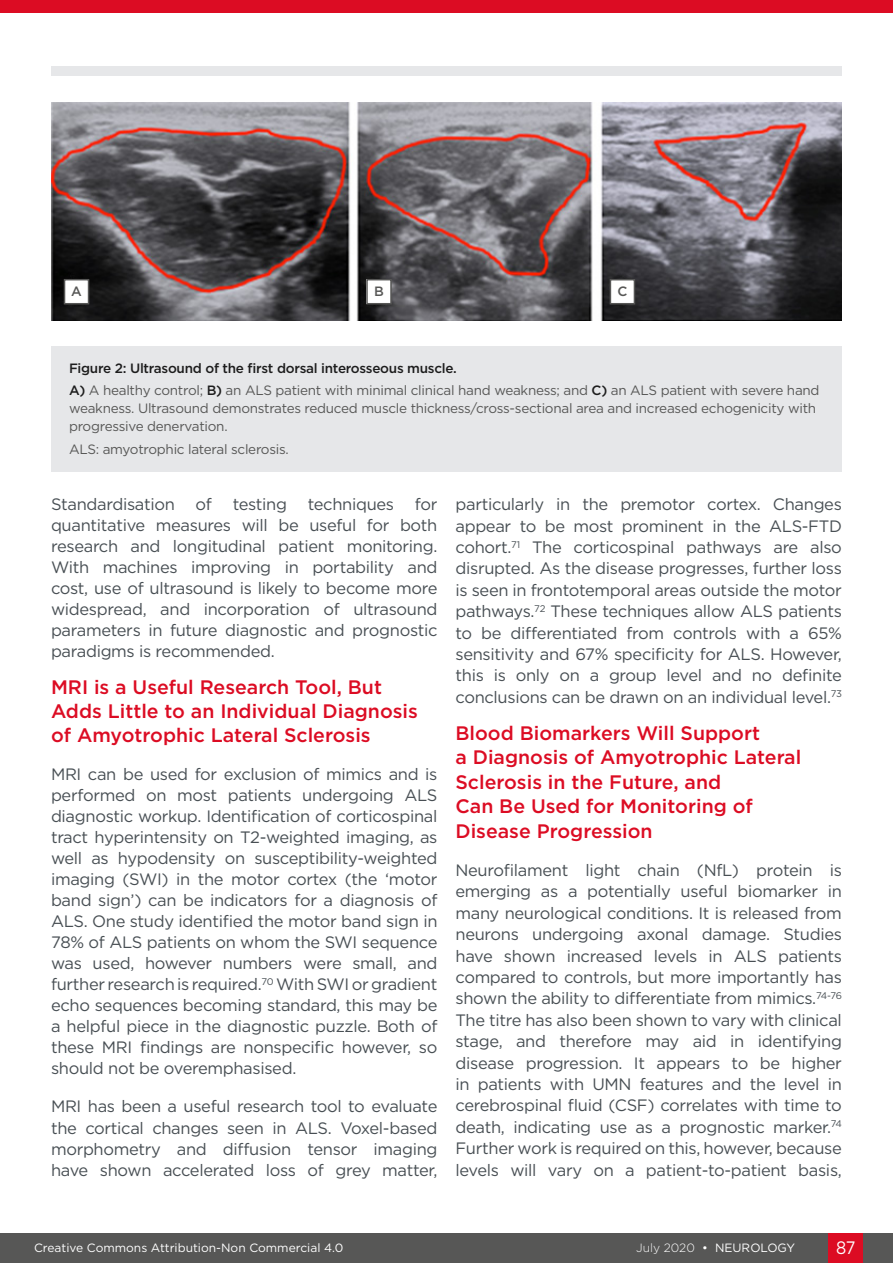
<style>
.page{position:relative;width:893px;height:1263px;background:#fff}
.page>*{position:absolute;margin:0;border:0;box-sizing:border-box;transform-origin:0 0}
.H2__Heading_2{font:500 19.5px/24.5px "Gotham";color:#dc0c23}
.t1{font:18px "Gotham";color:#fff;scale:.9 1}
.Body_Text{font:16.5px/21px "Gotham";letter-spacing:-.02em;color:#484f54;text-align:justify}
.t2{font:13.5px/18px "Gotham";letter-spacing:-.02em;color:#575756}
.t3{font:500 13.5px "Gotham";letter-spacing:-.02em;color:#1d1d1d}
.t4{font:500 13.5px "Gotham";color:#575756}
.t5{font:12px "Gotham";color:#fff}
.s1{font-weight:500;color:#1d1d1d}
.s2{font-weight:300}
</style>
<div class="page">
<div style="left:0;top:1233px;width:893px;height:30px;background:#575756"></div>
<div style="left:829px;top:1233px;width:34px;height:30px;background:#dc0c23"></div>
<div style="left:0;top:0;width:893px;height:13px;background:#dc0c23"></div>
<img style="left:52px;top:102px;width:790px;height:218px">
<div style="left:65px;top:280px;width:24px;height:24px;background:#fff"></div>
<div style="left:64px;top:279px;width:25px;height:25px;border:2px solid #575756"></div>
<div style="left:610px;top:280px;width:24px;height:24px;background:#fff"></div>
<div style="left:610px;top:279px;width:25px;height:25px;border:2px solid #575756"></div>
<div style="left:367px;top:280px;width:24px;height:24px;background:#fff"></div>
<div style="left:366px;top:279px;width:26px;height:25px;border:2px solid #575756"></div>
<div style="left:51px;top:67px;width:791px;height:9px;background:#e6e7e9"></div>
<div style="left:51px;top:346px;width:791px;height:125px;background:#e6e7e9"></div>
<p class="t4" style="left:71px;top:283px;width:12px">A</p>
<p class="t4" style="left:374px;top:283px;width:11px">B</p>
<p class="t4" style="left:617px;top:283px;width:11px">C</p>
<p class="t3" style="left:69px;top:359px;width:389px">Figure 2: Ultrasound of the first dorsal interosseous muscle.</p>
<p class="t2" style="left:69px;top:381px;width:752px"><span class="s1">A)</span> A healthy control; <span class="s1">B)</span> an ALS patient with minimal clinical hand weakness; and <span class="s1">C)</span> an ALS patient with severe hand weakness. Ultrasound demonstrates reduced muscle thickness/cross-sectional area and increased echogenicity with progressive denervation.</p>
<p class="t2" style="left:69px;top:439px;width:221px">ALS: amyotrophic lateral sclerosis.</p>
<p class="Body_Text" style="left:51px;top:494px;width:388px;text-indent:364px">for quantitative measures will be useful for both research and longitudinal patient monitoring.<br>With machines improving in portability and cost, use of ultrasound is likely to become more widespread, and incorporation of ultrasound parameters in future diagnostic and prognostic paradigms is recommended.</p>
<p class="H2__Heading_2" style="left:51px;top:675px;width:368px;line-height:24px">MRI is a Useful Research Tool, But<br>Adds Little to an Individual Diagnosis of Amyotrophic Lateral Sclerosis</p>
<p class="Body_Text" style="left:51px;top:763px;width:388px">MRI can be used for exclusion of mimics and is performed on most patients undergoing ALS diagnostic workup. Identification of corticospinal tract hyperintensity on T2-weighted imaging, as well as hypodensity on susceptibility-weighted imaging (SWI) in the motor cortex (the ‘motor band sign’) can be indicators for a diagnosis of ALS. One study identified the motor band sign in 78% of ALS patients on whom the SWI sequence was used, however numbers were small, and further research is required.<sup>70</sup> With SWI or gradient echo sequences becoming standard, this may be a helpful piece in the diagnostic puzzle. Both of these MRI findings are nonspecific however, so should not be overemphasised.</p>
<p class="Body_Text" style="left:51px;top:1096px;width:388px">MRI has been a useful research tool to evaluate the cortical changes seen in ALS. Voxel-based morphometry and diffusion tensor imaging have shown accelerated loss of grey matter,</p>
<p class="Body_Text" style="left:51px;top:494px;width:125px">Standardisation</p>
<p class="Body_Text" style="left:196px;top:494px;width:18px">of</p>
<p class="Body_Text" style="left:233px;top:494px;width:56px">testing</p>
<p class="Body_Text" style="left:308px;top:494px;width:88px">techniques</p>
<p class="Body_Text" style="left:455px;top:493px;width:388px;line-height:21.5px">particularly in the premotor cortex. Changes appear to be most prominent in the ALS-FTD cohort.<sup>71</sup> The corticospinal pathways are also disrupted. As the disease progresses, further loss is seen in frontotemporal areas outside the motor pathways.<sup>72</sup> These techniques allow ALS patients to be differentiated from controls with a 65% sensitivity and 67% specificity for ALS. However, this is only on a group level and no definite conclusions can be drawn on an individual level.<sup>73</sup></p>
<p class="H2__Heading_2" style="left:455px;top:721px;width:347px">Blood Biomarkers Will Support<br>a Diagnosis of Amyotrophic Lateral<br>Sclerosis in the Future, and<br>Can Be Used for Monitoring of<br>Disease Progression</p>
<p class="Body_Text" style="left:455px;top:859px;width:388px;line-height:21.5px">Neurofilament light chain (NfL) protein is emerging as a potentially useful biomarker in many neurological conditions. It is released from neurons undergoing axonal damage. Studies have shown increased levels in ALS patients compared to controls, but more importantly has shown the ability to differentiate from mimics.<sup>74-76<br></sup>The titre has also been shown to vary with clinical stage, and therefore may aid in identifying disease progression. It appears to be higher in patients with UMN features and the level in cerebrospinal fluid (CSF) correlates with time to death, indicating use as a prognostic marker.<sup>74<br></sup>Further work is required on this, however, because levels will vary on a patient-to-patient basis,</p>
<p class="t5" style="left:34px;top:1240px;width:311px">Creative Commons Attribution-Non Commercial 4.0</p>
<p class="t5" style="left:636px;top:1240px;width:160px"><span class="s2">July 2020</span> • NEUROLOGY</p>
<p class="t1" style="left:836px;top:1236px;width:23px">87</p>
</div>
